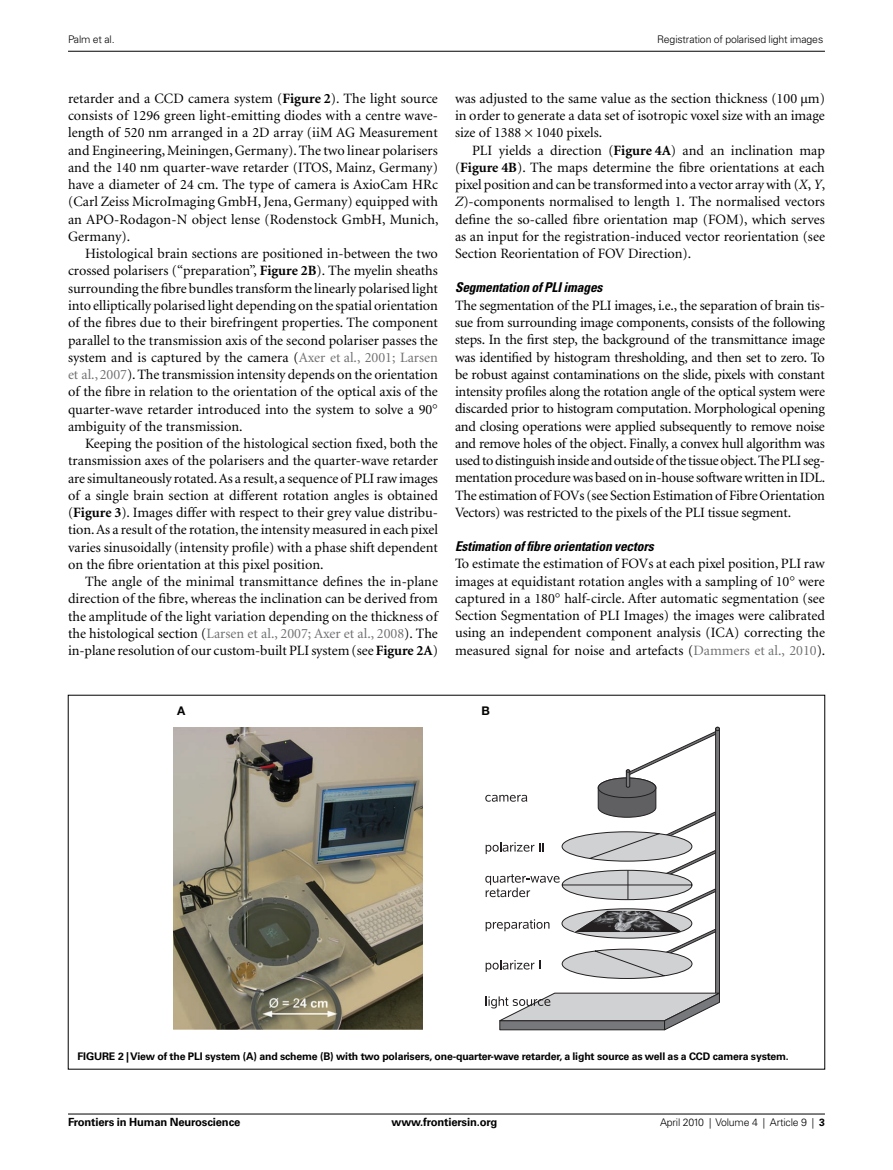
<style>
.page{position:relative;width:893px;height:1170px;background:#fff}
.page>*{position:absolute;margin:0;border:0;box-sizing:border-box;transform-origin:0 0}
.t1{font:14.25px/17.2px "Minion";color:#000;text-align:justify}
.t2{font:italic 700 condensed 13.5px "Univers";letter-spacing:-.01em;color:#000}
.t3{font:700 12px "Helvetica Neue";color:#040503}
.t4{font:700 11.25px "Univers";letter-spacing:-.015em;color:#000}
.t5{font:700 10.5px "Univers";letter-spacing:-.015em;color:#000}
.t6{font:300 10.5px "Univers";letter-spacing:-.015em;color:#000}
.s1{font-weight:700}
.s2{color:#707173}
.s3{font-style:italic}
</style>
<div class="page">
<hr style="left:68px;top:1113px;width:757px;height:1px;background:#000">
<hr style="left:68px;top:51px;width:757px;height:1px;background:#000">
<img style="left:173px;top:727px;width:250px;height:302px">
<svg style="left:485px;top:726px;width:235px;height:304px"></svg>
<p class="t6" style="left:68px;top:36px;width:48px">Palm et al.</p>
<p class="t6" style="left:657px;top:36px;width:167px">Registration of polarised light images</p>
<p class="t1" style="left:68px;top:91px;width:372px">retarder and a CCD camera system (<span class="s1">Figure 2</span>). The light source consists of 1296 green light-emitting diodes with a centre wave&shy;length of 520 nm arranged in a 2D array (iiM AG Measurement and Engineering, Meiningen, Germany). The two linear polarisers and the 140 nm quarter-wave retarder (ITOS, Mainz, Germany) have a diameter of 24 cm. The type of camera is AxioCam HRc (Carl Zeiss MicroImaging GmbH, Jena, Germany) equipped with an APO-Rodagon-N object lense (Rodenstock GmbH, Munich, Germany).</p>
<p class="t1" style="left:68px;top:246px;width:372px;text-align:left;text-indent:17px">Histological brain sections are positioned in-between the two crossed polarisers (“preparation”, <span class="s1">Figure 2B</span>). The myelin sheaths surrounding the fibre bundles transform the linearly polarised light into elliptically polarised light depending on the spatial orientation of the fibres due to their birefringent properties. The component parallel to the transmission axis of the second polariser passes the system and is captured by the camera (<span class="s2">Axer et al., 2001; Larsen et al., 2007</span>). The transmission intensity depends on the orientation of the fibre in relation to the orientation of the optical axis of the quarter-wave retarder introduced into the system to solve a 90 ambiguity of the transmission.</p>
<p class="t1" style="left:68px;top:436px;width:371px;text-indent:17px">Keeping the position of the histological section fixed, both the transmission axes of the polarisers and the quarter-wave retarder are simultaneously rotated. As a result, a sequence of PLI raw images of a single brain section at different rotation angles is obtained (<span class="s1">Figure 3</span>). Images differ with respect to their grey value distribu&shy;tion. As a result of the rotation, the intensity measured in each pixel varies sinusoidally (intensity profile) with a phase shift dependent on the fibre orientation at this pixel position.</p>
<p class="t1" style="left:68px;top:574px;width:371px;text-indent:17px">The angle of the minimal transmittance defines the in-plane direction of the fibre, whereas the inclination can be derived from the amplitude of the light variation depending on the thickness of the histological section (<span class="s2">Larsen et al., 2007; Axer et al., 2008</span>). The in-plane resolution of our custom-built PLI system (see <span class="s1">Figure 2A</span>)</p>
<p class="t1" style="left:455px;top:91px;width:371px">was adjusted to the same value as the section thickness (100 µm) in order to generate a data set of isotropic voxel size with an image size of 1388 1040 pixels.</p>
<p class="t1" style="left:455px;top:143px;width:372px;text-indent:17px">PLI yields a direction (<span class="s1">Figure 4A</span>) and an inclination map (<span class="s1">Figure 4B</span>). The maps determine the fibre orientations at each pixel position and can be transformed into a vector array with (<span class="s3">X</span>, <span class="s3">Y</span>, <span class="s3">Z</span>)-components normalised to length 1. The normalised vectors define the so-called fibre orientation map (FOM), which serves as an input for the registration-induced vector reorientation (see Section Reorientation of FOV Direction).</p>
<p class="t2" style="left:455px;top:283px;width:149px">Segmentation of PLI images</p>
<p class="t1" style="left:455px;top:298px;width:372px">The segmentation of the PLI images, i.e., the separation of brain tis&shy;sue from surrounding image components, consists of the following steps. In the first step, the background of the transmittance image was identified by histogram thresholding, and then set to zero. To be robust against contaminations on the slide, pixels with constant intensity profiles along the rotation angle of the optical system were discarded prior to histogram computation. Morphological opening and closing operations were applied subsequently to remove noise and remove holes of the object. Finally, a convex hull algorithm was used to distinguish inside and outside of the tissue object. The PLI seg&shy;mentation procedure was based on in-house software written in IDL.<br>The estimation of FOVs (see Section Estimation of Fibre Orientation Vectors) was restricted to the pixels of the PLI tissue segment.</p>
<p class="t2" style="left:455px;top:541px;width:200px">Estimation of fibre orientation vectors</p>
<p class="t1" style="left:455px;top:556px;width:372px">To estimate the estimation of FOVs at each pixel position, PLI raw images at equidistant rotation angles with a sampling of 10 were captured in a 180 half-circle. After automatic segmentation (see Section Segmentation of PLI Images) the images were calibrated using an independent component analysis (ICA) correcting the measured signal for noise and artefacts (<span class="s2">Dammers et al., 2010</span>).</p>
<p class="t3" style="left:177px;top:706px;width:10px">A</p>
<p class="t3" style="left:482px;top:706px;width:10px">B</p>
<p class="t5" style="left:78px;top:1052px;width:713px">FIGURE 2 | View of the PLI system (A) and scheme (B) with two polarisers, one-quarter-wave retarder, a light source as well as a CCD camera system.</p>
<p class="t4" style="left:68px;top:1117px;width:174px">Frontiers in Human Neuroscience</p>
<p class="t4" style="left:392px;top:1117px;width:107px">www.frontiersin.org</p>
<p class="t6" style="left:660px;top:1118px;width:166px">April 2010 | Volume 4 | Article 9 | <span class="s1">3</span></p>
</div>
